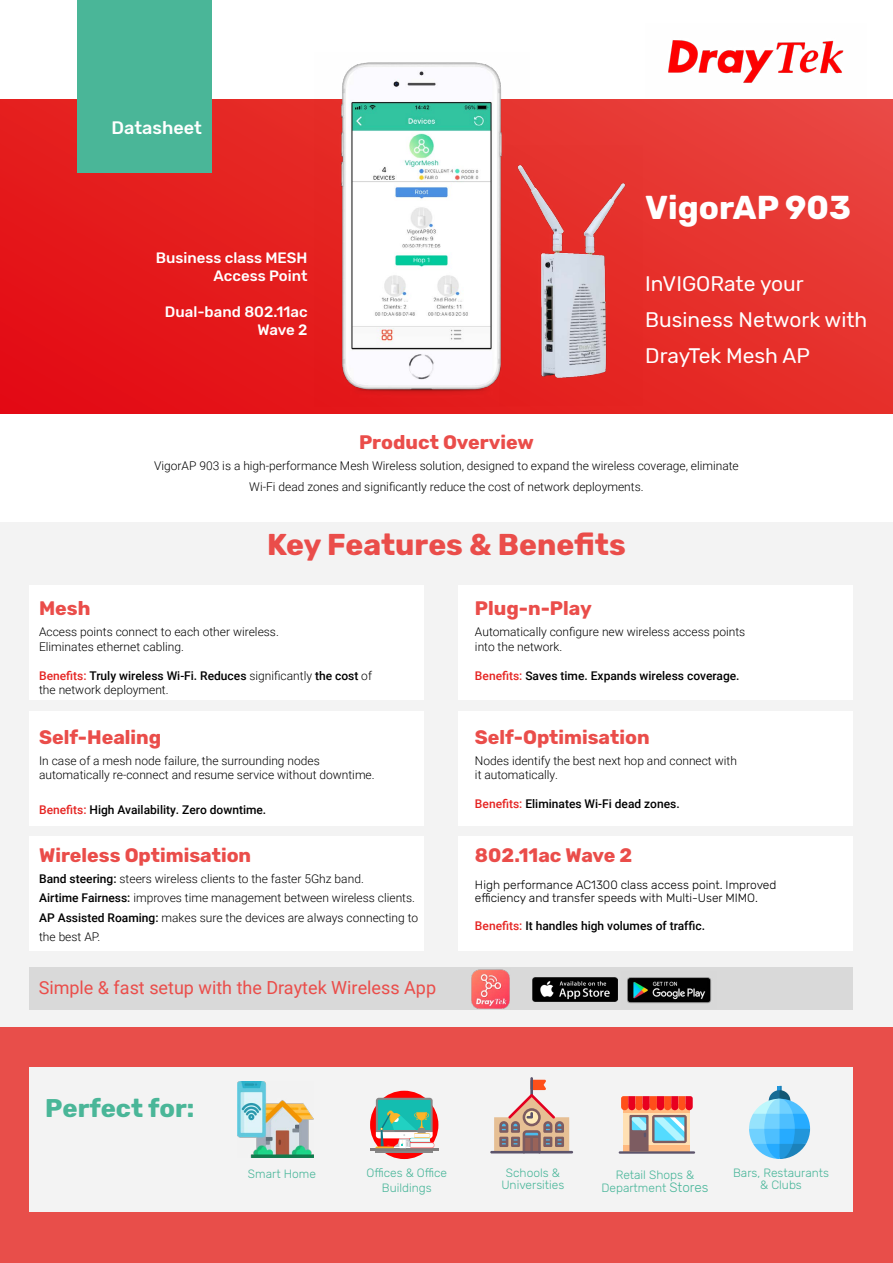
<style>
.page{position:relative;width:893px;height:1263px;background:#fff}
.page>*{position:absolute;margin:0;border:0;box-sizing:border-box;transform-origin:0 0}
.t1{font:700 33px "Rubik";color:#fff}
.t2{font:700 30px "Rubik";color:#ea4d4a}
.t3{font:700 25.5px "Rubik";color:#4ab698}
.t4{font:21px/36px "Rubik";color:#fff}
.t5{font:700 19.5px "Rubik";color:#ea4d4a}
.t6{font:18px "Roboto";color:#ea4d4a}
.t7{font:500 18px "Rubik";color:#fff}
.t8{font:500 15px/18px "Rubik";color:#fff;text-align:right}
.t9{font:300 12px/14.4px "Roboto";color:#000}
.t10{font:500 12px "Roboto";color:#000}
.t11{font:300 12px/12px "Rubik";color:#49b69a;text-align:center}
.t12{font:300 12px/13.5px "Rubik";color:#000}
.s1{font-weight:500;color:#e52321}
.s2{font-weight:500}
.s3{color:#e52321}
.s4{font-size:13.5px}
</style>
<div class="page">
<div style="left:0;top:1026px;width:893px;height:237px;background:#e84e4a"></div>
<svg style="left:0;top:100px;width:893px;height:314px;background:#e52726"></svg>
<div style="left:0;top:519px;width:893px;height:507px;background:#f3f3f3"></div>
<div style="left:29px;top:1067px;width:824px;height:145px;background:#f3f3f3"></div>
<div style="left:29px;top:585px;width:395px;height:115px;background:#fff"></div>
<div style="left:29px;top:711px;width:395px;height:114px;background:#fff"></div>
<div style="left:29px;top:836px;width:395px;height:115px;background:#fff"></div>
<div style="left:459px;top:585px;width:394px;height:115px;background:#fff"></div>
<div style="left:459px;top:711px;width:394px;height:114px;background:#fff"></div>
<div style="left:459px;top:836px;width:394px;height:115px;background:#fff"></div>
<div style="left:29px;top:967px;width:824px;height:43px;background:#d9d9d9"></div>
<div style="left:0;top:414px;width:893px;height:108px;background:#fff"></div>
<img style="left:529px;top:145px;width:113px;height:260px">
<img style="left:315px;top:62px;width:214px;height:344px">
<img style="left:668px;top:40px;width:176px;height:43px">
<div style="left:77px;top:0;width:135px;height:173px;background:#4ab698"></div>
<hr style="left:619px;top:1151px;width:76px;height:3px;background:#5c546b">
<svg style="left:621px;top:1096px;width:72px;height:55px;background:#c6988d"></svg>
<hr style="left:530px;top:1077px;width:3px;height:19px;background:#5c546b">
<svg style="left:494px;top:1080px;width:75px;height:71px"></svg>
<hr style="left:490px;top:1151px;width:83px;height:2px;background:#5c546b">
<svg style="left:370px;top:1091px;width:68px;height:68px"></svg>
<hr style="left:370px;top:1148px;width:68px;height:3px;background:#807d7d">
<hr style="left:376px;top:1151px;width:57px;height:1px;background:#878787">
<svg style="left:375px;top:1098px;width:60px;height:51px"></svg>
<svg style="left:749px;top:1086px;width:61px;height:73px"></svg>
<img style="left:471px;top:969px;width:39px;height:40px">
<img style="left:627px;top:977px;width:85px;height:27px">
<img style="left:238px;top:1081px;width:76px;height:76px">
<img style="left:532px;top:978px;width:85px;height:23px">
<h3 class="t7" style="left:112px;top:118px;width:92px">Datasheet</h3>
<p class="t8" style="left:156px;top:249px;width:153px">Business class MESH<br>Access Point</p>
<p class="t8" style="left:165px;top:303px;width:144px">Dual-band 802.11ac<br>Wave 2</p>
<h1 class="t1" style="left:645px;top:188px;width:207px">VigorAP 903</h1>
<h3 class="t4" style="left:645px;top:266px;width:224px">InVIGORate your<br>Business Network with<br>DrayTek Mesh AP</h3>
<h3 class="t5" style="left:359px;top:431px;width:176px">Product Overview</h3>
<p class="t9" style="left:154px;top:455px;width:586px;line-height:21px;text-align:center">VigorAP 903 is a high-performance Mesh Wireless solution, designed to expand the wireless coverage, eliminate<br>Wi-Fi dead zones and significantly reduce the cost of network deployments.</p>
<h2 class="t2" style="left:267px;top:527px;width:360px">Key Features &amp; Benefits</h2>
<h3 class="t5" style="left:39px;top:597px;width:53px">Mesh</h3>
<p class="t9" style="left:39px;top:624px;width:241px">Access points connect to each other wireless.<br>Eliminates ethernet cabling.</p>
<p class="t9" style="left:39px;top:668px;width:334px"><span class="s1">Benefits:</span> <span class="s2">Truly wireless Wi-Fi. Reduces</span> significantly <span class="s2">the cost</span> of the network deployment.</p>
<h3 class="t5" style="left:39px;top:726px;width:124px">Self-Healing</h3>
<p class="t9" style="left:39px;top:753px;width:337px">In case of a mesh node failure, the surrounding nodes automatically re-connect and resume service without downtime.</p>
<p class="t10" style="left:39px;top:801px;width:229px"><span class="s3">Benefits:</span> High Availability. Zero downtime.</p>
<h3 class="t5" style="left:39px;top:844px;width:214px">Wireless Optimisation</h3>
<p class="t9" style="left:39px;top:868px;width:381px;line-height:19.5px"><span class="s2">Band steering:</span> steers wireless clients to the faster 5Ghz band.<br><span class="s2">Airtime Fairness:</span> improves time management between wireless clients.<br><span class="s2">AP Assisted Roaming:</span> makes sure the devices are always connecting to the best AP.</p>
<h3 class="t6" style="left:39px;top:975px;width:399px">Simple &amp; fast setup with the Draytek Wireless App</h3>
<h3 class="t5" style="left:475px;top:597px;width:118px">Plug-n-Play</h3>
<p class="t9" style="left:475px;top:624px;width:272px">Automatically configure new wireless access points into the network.</p>
<p class="t10" style="left:475px;top:667px;width:266px"><span class="s3">Benefits:</span> Saves time. Expands wireless coverage.</p>
<h3 class="t5" style="left:475px;top:726px;width:176px">Self-Optimisation</h3>
<p class="t9" style="left:475px;top:753px;width:263px">Nodes identify the best next hop and connect with it automatically.</p>
<p class="t10" style="left:475px;top:795px;width:206px"><span class="s3">Benefits:</span> Eliminates Wi-Fi dead zones.</p>
<h3 class="t5" style="left:475px;top:844px;width:159px">802.11ac Wave 2</h3>
<p class="t12" style="left:475px;top:878px;width:303px">High performance AC1300 class access point. Improved efficiency and transfer speeds with Multi-User MIMO.</p>
<p class="t10" style="left:475px;top:918px;width:232px"><span class="s3">Benefits:</span> It handles high volumes of traffic.</p>
<h3 class="t3" style="left:45px;top:1093px;width:150px">Perfect for:</h3>
<p class="t11" style="left:248px;top:1168px;width:69px">Smart Home</p>
<p class="t11" style="left:366px;top:1166px;width:82px;line-height:14.4px">Offices &amp; Office<br>Buildings</p>
<p class="t11" style="left:501px;top:1167px;width:65px">Schools &amp;<br>Universities</p>
<p class="t11" style="left:601px;top:1168px;width:109px;line-height:13.5px">Retail Shops &amp;<br>Department <span class="s4">Stores</span></p>
<p class="t11" style="left:733px;top:1167px;width:97px">Bars, Restaurants &amp; Clubs</p>
</div>
